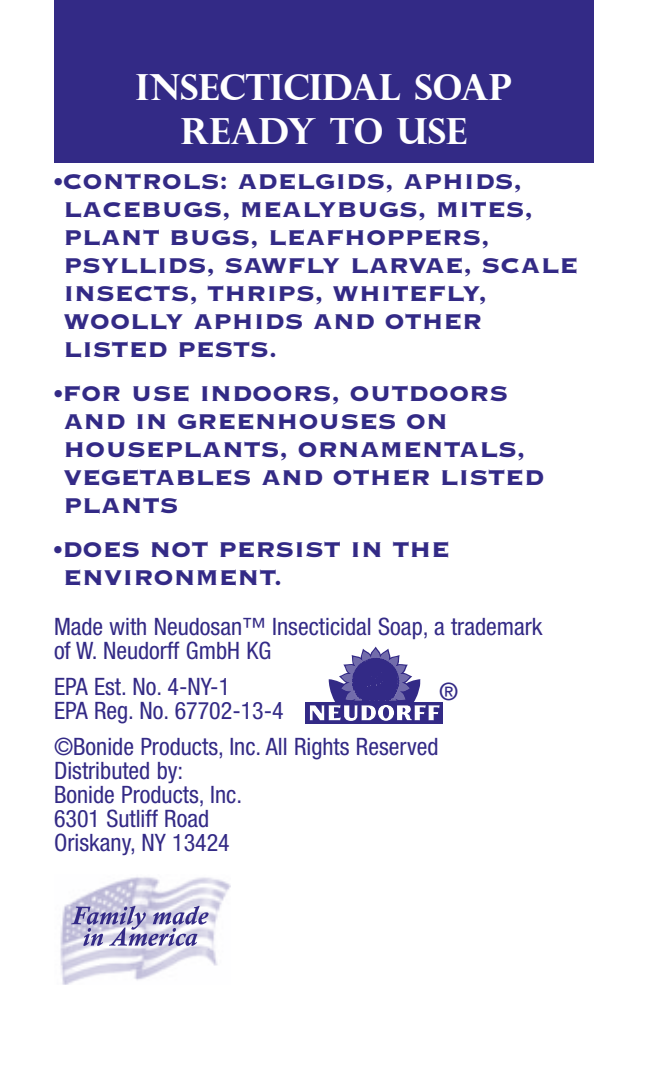
<style>
.page{position:relative;width:648px;height:1080px;background:#fff}
.page>*{position:absolute;margin:0;border:0;box-sizing:border-box;transform-origin:0 0}
.t1{font:700 36px/43.2px "Perpetua Titling";color:#fff;text-align:center}
.t2{font:28px/28px "Copperplate Thirty Three BC";color:#332a86}
.t3{font:condensed 24px/24px "Helvetica Neue";color:#332a86}
.t4{font:500 24px "Helvetica Neue";color:#332a86}
</style>
<div class="page">
<img style="left:60px;top:877px;width:170px;height:107px">
<svg style="left:71px;top:906px;width:138px;height:40px"></svg>
<div style="left:54px;top:0;width:540px;height:163px;background:#332a86"></div>
<div style="left:305px;top:702px;width:138px;height:22px;background:#332a86"></div>
<svg style="left:309px;top:647px;width:131px;height:74px"></svg>
<hr style="left:353px;top:701px;width:45px;height:3px;background:#332a86">
<p class="t1" style="left:136px;top:65px;width:378px">INSECTICIDAL SOAP<br>READY TO USE</p>
<p class="t2" style="left:63px;top:168px;width:516px;text-indent:-9px">•CONTROLS: ADELGIDS, APHIDS,<br>LACEBUGS, MEALYBUGS, MITES,<br>PLANT BUGS, LEAFHOPPERS,<br>PSYLLIDS, SAWFLY LARVAE, SCALE<br>INSECTS, THRIPS, WHITEFLY,<br>WOOLLY APHIDS AND OTHER<br>LISTED PESTS.</p>
<p class="t2" style="left:63px;top:380px;width:482px;text-indent:-9px">•FOR USE INDOORS, OUTDOORS<br>AND IN GREENHOUSES ON<br>HOUSEPLANTS, ORNAMENTALS,<br>VEGETABLES AND OTHER LISTED<br>PLANTS</p>
<p class="t2" style="left:63px;top:536px;width:388px;text-indent:-9px">•DOES NOT PERSIST IN THE<br>ENVIRONMENT.</p>
<p class="t3" style="left:54px;top:614px;width:490px">Made with Neudosan™ Insecticidal Soap, a trademark of W. Neudorff GmbH KG</p>
<p class="t3" style="left:54px;top:674px;width:231px">EPA Est. No. 4-NY-1<br>EPA Reg. No. 67702-13-4</p>
<p class="t3" style="left:54px;top:734px;width:386px">©Bonide Products, Inc. All Rights Reserved<br>Distributed by:<br>Bonide Products, Inc.<br>6301 Sutliff Road<br>Oriskany, NY 13424</p>
<p class="t4" style="left:439px;top:677px;width:21px">®</p>
</div>
